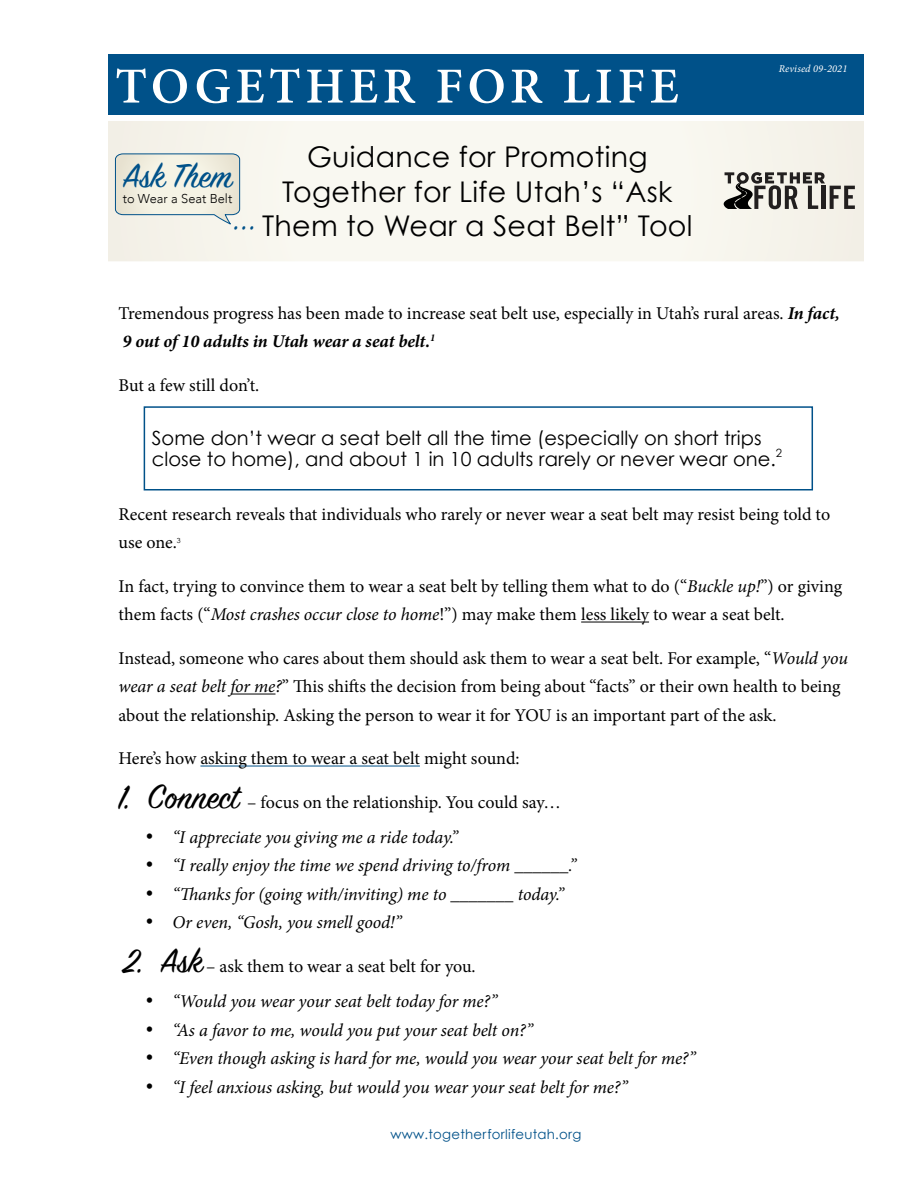
<style>
.page{position:relative;width:918px;height:1188px;background:#fff}
.page>*{position:absolute;margin:0;border:0;box-sizing:border-box;transform-origin:0 0}
.t1{font:37.35px "Sign Painter House Script";color:#005189}
.t2{font:35.4px "Sign Painter House Script";color:#005189}
.Main_copy{font:28.5px/34.5px "Century Gothic";letter-spacing:.01em;color:#000;text-align:center}
.t3{font:19.5px/20.9px "Century Gothic";color:#000}
.t4{font:18px/28.5px "Minion Pro";letter-spacing:-.005em;color:#000}
.t5{font:italic 18px "Minion Pro";letter-spacing:-.01em;color:#000}
.t6{font:13.35px "Century Gothic";letter-spacing:.02em;color:#005189}
.t7{font:300 12.9px "Avenir";color:#000}
.t8{font:11.4px "Century Gothic";color:#000}
.Main_copy-2{font:italic 10.5px "Minion Pro";letter-spacing:.01em;color:#fff}
.t9{font:7.05px "Century Gothic";color:#000}
.s1{font-weight:700;font-style:italic}
.s2{font-style:italic}
.s3{font-family:"Sign Painter House Script";font-size:37.5px}
</style>
<div class="page">
<div style="left:108px;top:54px;width:756px;height:60px;background:#005189"></div>
<svg style="left:117px;top:69px;width:561px;height:34px"></svg>
<div style="left:109px;top:122px;width:754px;height:139px;background:#f9f8f1"></div>
<div style="left:108px;top:121px;width:756px;height:140px;border:2px solid #fff"></div>
<hr style="left:581px;top:622px;width:68px;height:1px;background:#000">
<hr style="left:231px;top:694px;width:45px;height:1px;background:#000">
<hr style="left:200px;top:766px;width:220px;height:1px;background:#005189">
<svg style="left:724px;top:172px;width:131px;height:37px"></svg>
<svg style="left:115px;top:153px;width:125px;height:73px"></svg>
<div style="left:144px;top:406px;width:669px;height:84px;border:2px solid #005189"></div>
<p class="t1" style="left:123px;top:153px;width:111px">Ask Them</p>
<p class="t7" style="left:123px;top:191px;width:111px">to Wear a Seat Belt</p>
<p class="t2" style="left:233px;top:197px;width:25px">...</p>
<p class="Main_copy" style="left:262px;top:140px;width:432px">Guidance for Promoting<br>Together for Life Utah’s “Ask<br>Them to Wear a Seat Belt” Tool</p>
<p class="Main_copy-2" style="left:779px;top:62px;width:70px">Revised 09-2021</p>
<p class="t4" style="left:119px;top:299px;width:723px">Tremendous progress has been made to increase seat belt use, especially in Utah’s rural areas. <span class="s1">In fact,<br>9 out of 10 adults in Utah wear a seat belt.</span><sup>1</sup></p>
<p class="t4" style="left:119px;top:371px;width:142px">But a few still don’t.</p>
<p class="t3" style="left:152px;top:428px;width:625px">Some don’t wear a seat belt all the time (especially on short trips close to home), and about 1 in 10 adults rarely or never wear one.</p>
<p class="t8" style="left:776px;top:446px;width:8px">2</p>
<p class="t4" style="left:119px;top:500px;width:713px">Recent research reveals that individuals who rarely or never wear a seat belt may resist being told to use one.</p>
<p class="t9" style="left:177px;top:536px;width:5px">3</p>
<p class="t4" style="left:119px;top:572px;width:725px">In fact, trying to convince them to wear a seat belt by telling them what to do (“<span class="s2">Buckle up!</span>”) or giving them facts (“<span class="s2">Most crashes occur close to home</span>!”) may make them less likely to wear a seat belt.</p>
<p class="t4" style="left:119px;top:644px;width:731px">Instead, someone who cares about them should ask them to wear a seat belt. For example, “<span class="s2">Would you wear a seat belt for me?</span>” This shifts the decision from being about “facts” or their own health to being about the relationship. Asking the person to wear it for YOU is an important part of the ask.</p>
<p class="t4" style="left:119px;top:744px;width:403px">Here’s how asking them to wear a seat belt might sound:</p>
<p class="t4" style="left:119px;top:788px;width:444px"><span class="s3">1. Connect</span> – focus on the relationship. You could say…</p>
<p class="t5" style="left:146px;top:825px;width:314px">• “I appreciate you giving me a ride today.”</p>
<p class="t5" style="left:146px;top:853px;width:432px">• “I really enjoy the time we spend driving to/from ______.”</p>
<p class="t5" style="left:146px;top:882px;width:420px">• “Thanks for (going with/inviting) me to _______ today.”</p>
<p class="t5" style="left:146px;top:910px;width:258px">• Or even, “Gosh, you smell good!”</p>
<p class="t4" style="left:123px;top:952px;width:355px"><span class="s3">2. Ask</span> – ask them to wear a seat belt for you.</p>
<p class="t5" style="left:146px;top:989px;width:353px">• “Would you wear your seat belt today for me?”</p>
<p class="t5" style="left:146px;top:1018px;width:389px">• “As a favor to me, would you put your seat belt on?”</p>
<p class="t5" style="left:146px;top:1046px;width:552px">• “Even though asking is hard for me, would you wear your seat belt for me?”</p>
<p class="t5" style="left:146px;top:1075px;width:484px">• “I feel anxious asking, but would you wear your seat belt for me?”</p>
<p class="t6" style="left:391px;top:1126px;width:193px">www.togetherforlifeutah.org</p>
</div>
